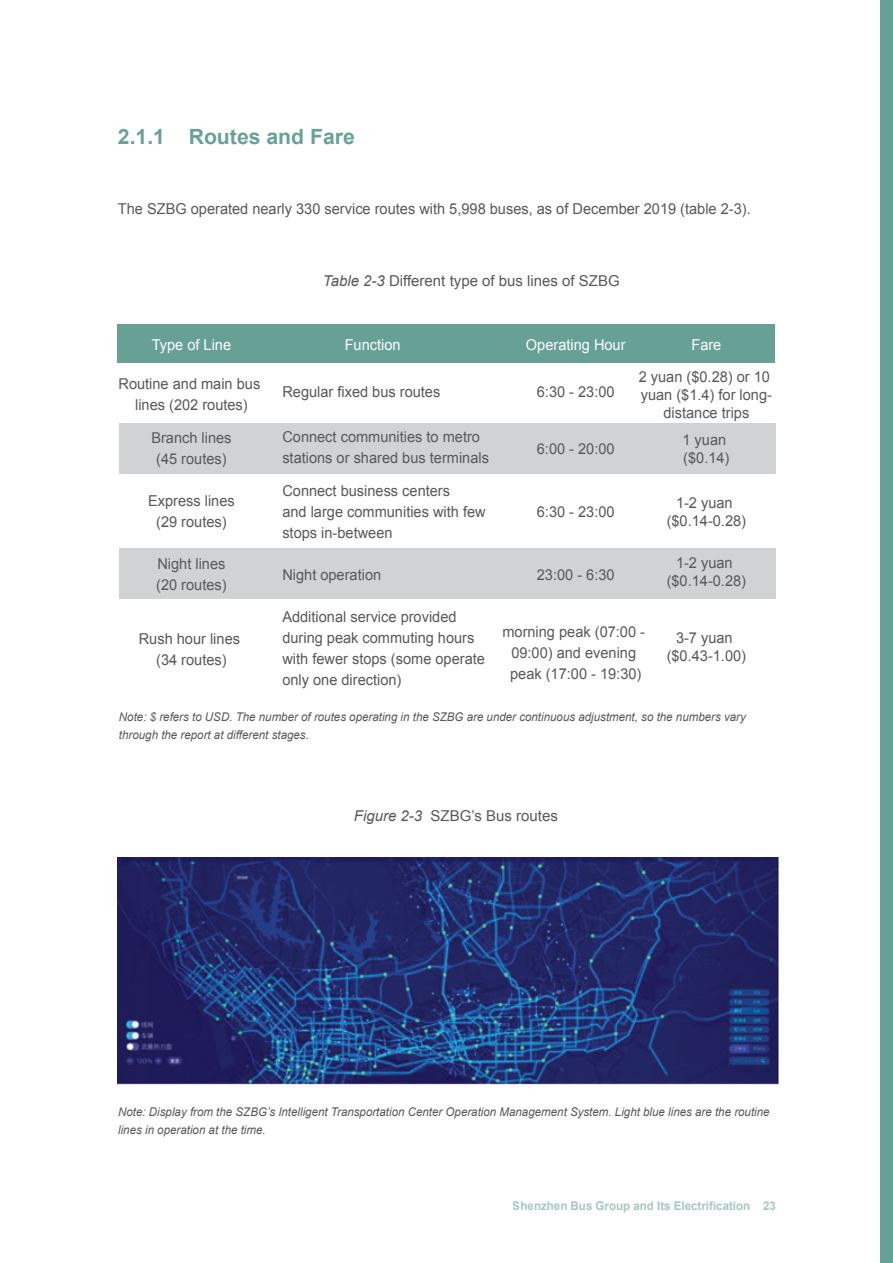
<style>
.page{position:relative;width:893px;height:1263px;background:#fff}
.page>*{position:absolute;margin:0;border:0;box-sizing:border-box;transform-origin:0 0}
.t1{font:700 21px "Arial";color:rgb(2 99 79/.6)}
.t2{font:15px/21px "Arial";color:#57585a;text-align:center}
.t3{font:15px "Arial";color:#fff}
.t4{font:italic 12px/18px "Arial";color:#57585a;scale:.96 1}
.t5{font:700 12px "Arial";color:rgb(2 99 79/.6);scale:.96 1}
.s1{font-style:italic}
</style>
<div class="page">
<div style="left:119px;top:549px;width:657px;height:50px;background:#d1d2d4"></div>
<div style="left:119px;top:424px;width:657px;height:50px;background:#d1d2d4"></div>
<div style="left:881px;top:0;width:12px;height:1263px;background:#67a195"></div>
<div style="left:117px;top:324px;width:657px;height:39px;background:#67a195"></div>
<img style="left:118px;top:857px;width:660px;height:228px">
<h1 class="t1" style="left:118px;top:122px;width:239px">2.1.1 Routes and Fare</h1>
<p class="t2" style="left:118px;top:198px;width:634px">The SZBG operated nearly 330 service routes with 5,998 buses, as of December 2019 (table 2-3).</p>
<p class="t2" style="left:323px;top:270px;width:298px"><span class="s1">Table 2-3</span> Different type of bus lines of SZBG</p>
<p class="t3" style="left:152px;top:335px;width:81px">Type of Line</p>
<p class="t3" style="left:345px;top:335px;width:57px">Function</p>
<p class="t3" style="left:526px;top:335px;width:101px">Operating Hour</p>
<p class="t3" style="left:691px;top:335px;width:31px">Fare</p>
<p class="t2" style="left:118px;top:373px;width:143px">Routine and main bus lines (202 routes)</p>
<p class="t2" style="left:151px;top:427px;width:82px">Branch lines (45 routes)</p>
<p class="t2" style="left:148px;top:490px;width:88px">Express lines (29 routes)</p>
<p class="t2" style="left:156px;top:553px;width:72px;text-align:left">Night lines (20 routes)</p>
<p class="t2" style="left:639px;top:368px;width:135px;line-height:18px">2 yuan ($0.28) or 10 yuan ($1.4) for long&shy;distance trips</p>
<p class="t2" style="left:682px;top:431px;width:48px;line-height:18px;text-align:left">1 yuan ($0.14)</p>
<p class="t2" style="left:667px;top:494px;width:81px;line-height:18px">1-2 yuan ($0.14-0.28)</p>
<p class="t2" style="left:667px;top:554px;width:81px;line-height:18px">1-2 yuan ($0.14-0.28)</p>
<p class="t2" style="left:282px;top:381px;width:159px">Regular fixed bus routes</p>
<p class="t2" style="left:282px;top:426px;width:208px;text-align:left">Connect communities to metro stations or shared bus terminals</p>
<p class="t2" style="left:282px;top:480px;width:205px;text-align:left">Connect business centers<br>and large communities with few stops in-between</p>
<p class="t2" style="left:282px;top:564px;width:100px">Night operation</p>
<p class="t2" style="left:282px;top:606px;width:204px;text-align:left">Additional service provided during peak commuting hours with fewer stops (some operate only one direction)</p>
<p class="t2" style="left:537px;top:381px;width:79px">6:30 - 23:00</p>
<p class="t2" style="left:537px;top:438px;width:79px">6:00 - 20:00</p>
<p class="t2" style="left:537px;top:501px;width:79px">6:30 - 23:00</p>
<p class="t2" style="left:537px;top:564px;width:79px">23:00 - 6:30</p>
<p class="t2" style="left:502px;top:621px;width:144px">morning peak (07:00 -<br>09:00) and evening peak (17:00 - 19:30)</p>
<p class="t2" style="left:667px;top:629px;width:81px;line-height:18px">3-7 yuan ($0.43-1.00)</p>
<p class="t2" style="left:139px;top:628px;width:103px">Rush hour lines (34 routes)</p>
<p class="t4" style="left:119px;top:708px;width:654px">Note: $ refers to USD. The number of routes operating in the SZBG are under continuous adjustment, so the numbers vary through the report at different stages.</p>
<p class="t2" style="left:354px;top:805px;width:205px"><span class="s1">Figure 2-3</span> SZBG’s Bus routes</p>
<p class="t4" style="left:118px;top:1103px;width:680px">Note: Display from the SZBG’s Intelligent Transportation Center Operation Management System. Light blue lines are the routine lines in operation at the time.</p>
<p class="t5" style="left:513px;top:1198px;width:275px">Shenzhen Bus Group and Its Electrification 23</p>
</div>
